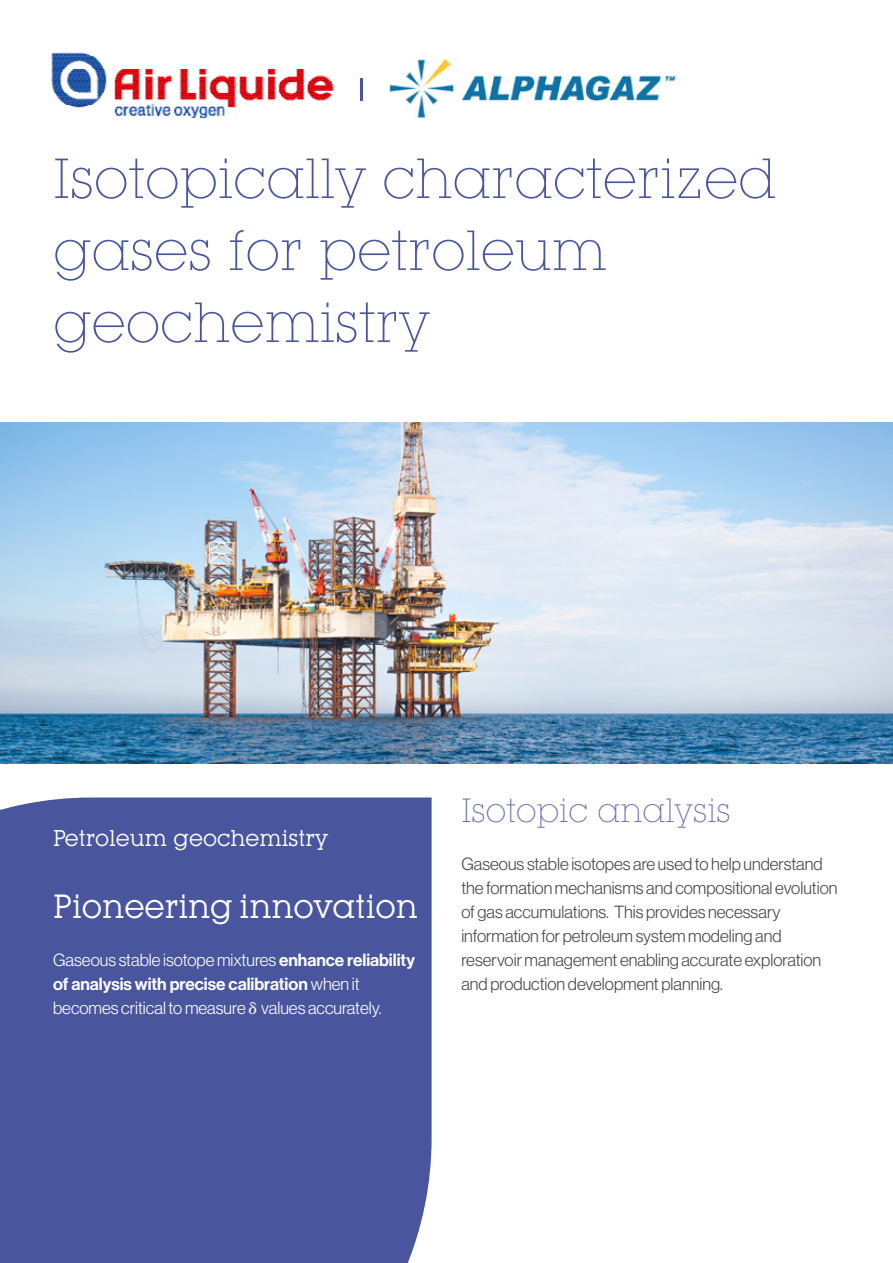
<style>
.page{position:relative;width:893px;height:1263px;background:#fff}
.page>*{position:absolute;margin:0;border:0;box-sizing:border-box;transform-origin:0 0}
.t1{font:300 55.5px/72px "Lubalin Graph IT Cby BT Xtra";color:#49569e}
.t2{font:33px "Lubalin Graph IT Cby BT";color:#fff}
.t3{font:300 33px "Lubalin Graph IT Cby BT Xtra";color:#6971af}
.t4{font:22.5px "Lubalin Graph IT Cby BT";color:#fff}
.t5{font:17.25px/24px "N Haas Grotesk DS Pro 45 Lt";color:#484848}
.t6{font:17.25px "N Haas Grotesk DS Pro 45 Lt";color:#fff}
.t7{font:17.25px "N Haas Grotesk DS Pro 65 Md";color:#fff}
.s1{font-family:"N Haas Grotesk DS Pro 65 Md"}
.s2{font-family:"N Haas Grotesk DS Pro 45 Lt"}
.s3{font-family:"European Pi Two"}
</style>
<div class="page">
<img style="left:0;top:422px;width:893px;height:341px">
<div style="left:0;top:797px;width:432px;height:466px;background:#49569e"></div>
<img style="left:51px;top:52px;width:283px;height:67px">
<hr style="left:360px;top:78px;width:3px;height:23px;background:#49569e">
<img style="left:389px;top:59px;width:287px;height:59px">
<h1 class="t1" style="left:53px;top:142px;width:725px">Isotopically characterized gases for petroleum geochemistry</h1>
<h3 class="t4" style="left:53px;top:824px;width:276px">Petroleum geochemistry</h3>
<h2 class="t2" style="left:53px;top:886px;width:366px">Pioneering innovation</h2>
<p class="t6" style="left:53px;top:950px;width:363px">Gaseous stable isotope mixtures <span class="s1">enhance reliability</span></p>
<p class="t7" style="left:53px;top:974px;width:308px">of analysis with precise calibration <span class="s2">when it</span></p>
<p class="t6" style="left:53px;top:998px;width:330px">becomes critical to measure <span class="s3">d</span> values accurately.</p>
<h2 class="t3" style="left:461px;top:790px;width:271px">Isotopic analysis</h2>
<p class="t5" style="left:461px;top:852px;width:378px">Gaseous stable isotopes are used to help understand the formation mechanisms and compositional evolution of gas accumulations. This provides necessary information for petroleum system modeling and reservoir management enabling accurate exploration and production development planning.</p>
</div>
